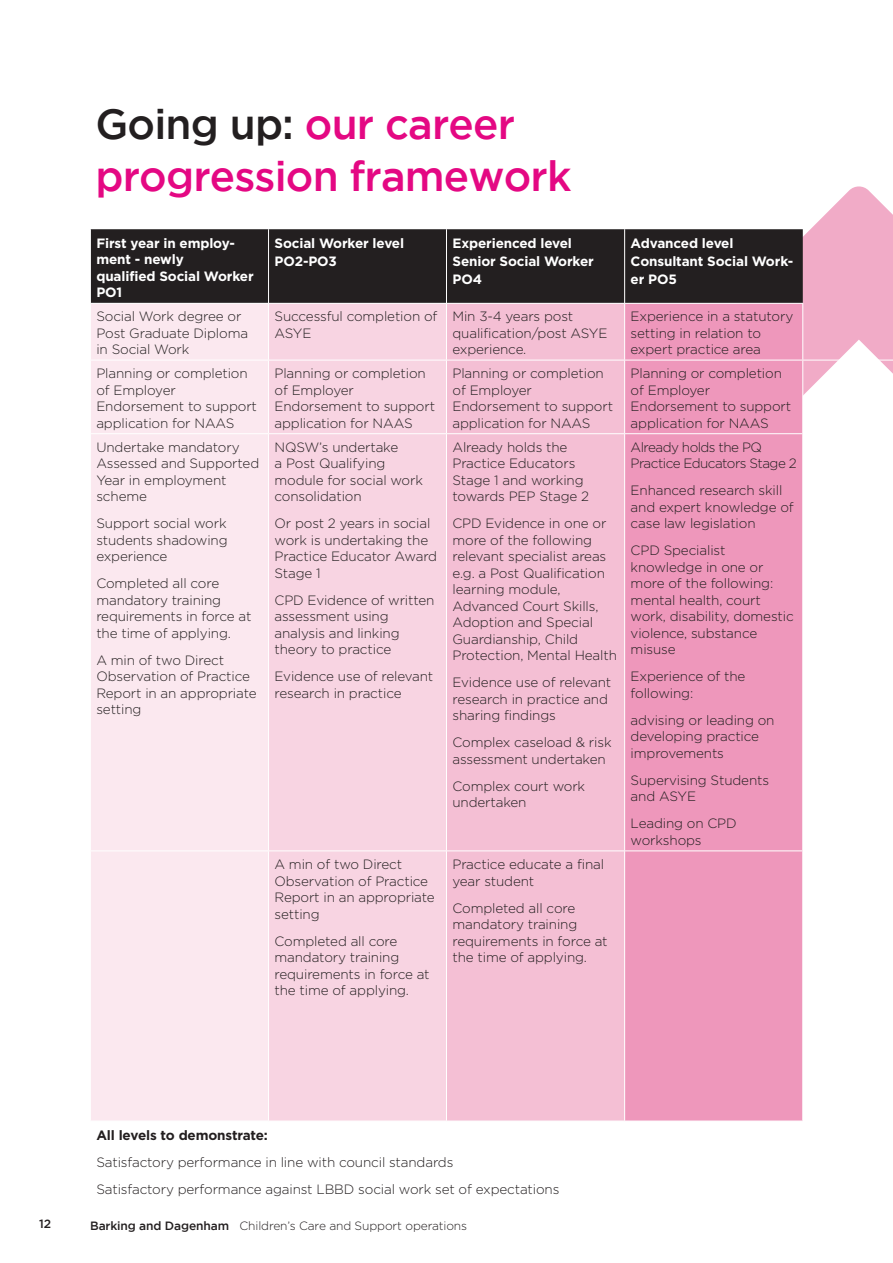
<style>
.page{position:relative;width:893px;height:1263px;background:#fff}
.page>*{position:absolute;margin:0;border:0;box-sizing:border-box;transform-origin:0 0}
.t1{font:500 42px/52.5px "Gotham";letter-spacing:-.02em;color:#e40883}
.t2{font:300 13.5px/16.5px "Gotham";letter-spacing:-.01em;color:#231f20}
.t3{font:700 13.5px/18px "Gotham";letter-spacing:-.01em;color:#fff}
.t4{font:300 13.5px/16.5px "Gotham";letter-spacing:-.04em;color:#231f20}
.t5{font:700 13.5px "Gotham";letter-spacing:-.01em;color:#231f20}
.t6{font:300 12px "Gotham";letter-spacing:-.01em;color:#231f20}
.t7{font:500 12px "Gotham";color:#231f20}
.s1{color:#231f20}
.s2{font-weight:500}
</style>
<div class="page">
<svg style="left:803px;top:186px;width:90px;height:209px;fill:#f1abc7"></svg>
<div style="left:91px;top:229px;width:712px;height:74px;background:#231f20"></div>
<div style="left:91px;top:304px;width:177px;height:817px;background:#fbe8ef"></div>
<div style="left:269px;top:304px;width:177px;height:817px;background:#f8d4e2"></div>
<div style="left:447px;top:304px;width:177px;height:817px;background:#f4bfd4"></div>
<div style="left:625px;top:304px;width:177px;height:817px;background:#ee97bb"></div>
<hr style="left:268px;top:229px;width:1px;height:74px;background:#fff">
<hr style="left:446px;top:229px;width:1px;height:74px;background:#fff">
<hr style="left:624px;top:229px;width:1px;height:74px;background:#fff">
<hr style="left:90px;top:360px;width:179px;height:1px;background:#fff">
<hr style="left:90px;top:433px;width:179px;height:1px;background:#fff">
<hr style="left:90px;top:850px;width:179px;height:1px;background:#fff">
<hr style="left:269px;top:360px;width:177px;height:1px;background:#fff">
<hr style="left:446px;top:360px;width:179px;height:1px;background:#fff">
<hr style="left:625px;top:360px;width:178px;height:1px;background:#fff">
<hr style="left:269px;top:433px;width:177px;height:1px;background:#fff">
<hr style="left:446px;top:433px;width:179px;height:1px;background:#fff">
<hr style="left:625px;top:433px;width:178px;height:1px;background:#fff">
<hr style="left:269px;top:850px;width:177px;height:1px;background:#fff">
<hr style="left:446px;top:850px;width:179px;height:1px;background:#fff">
<hr style="left:625px;top:850px;width:178px;height:1px;background:#fff">
<hr style="left:803px;top:360px;width:90px;height:1px;background:#fff">
<h1 class="t1" style="left:96px;top:97px;width:477px"><span class="s1">Going up:</span> our career progression framework</h1>
<p class="t3" style="left:96px;top:234px;width:159px;line-height:16.5px">First year in employ&shy;ment - newly<br>qualified Social Worker<br>PO1</p>
<p class="t3" style="left:275px;top:234px;width:131px">Social Worker level<br>PO2-PO3</p>
<p class="t3" style="left:452px;top:234px;width:143px">Experienced level<br>Senior Social Worker<br>PO4</p>
<p class="t3" style="left:631px;top:234px;width:164px">Advanced level<br>Consultant Social Work&shy;er PO5</p>
<p class="t2" style="left:96px;top:308px;width:153px">Social Work degree or<br>Post Graduate Diploma in Social Work</p>
<p class="t2" style="left:275px;top:308px;width:164px">Successful completion of<br>ASYE</p>
<p class="t2" style="left:452px;top:308px;width:157px">Min 3-4 years post qualification/post ASYE experience.</p>
<p class="t2" style="left:631px;top:308px;width:164px">Experience in a statutory setting in relation to expert practice area</p>
<p class="t2" style="left:96px;top:365px;width:162px">Planning or completion of Employer<br>Endorsement to support application for NAAS</p>
<p class="t2" style="left:275px;top:365px;width:162px">Planning or completion of Employer<br>Endorsement to support application for NAAS</p>
<p class="t2" style="left:452px;top:365px;width:162px">Planning or completion of Employer<br>Endorsement to support application for NAAS</p>
<p class="t2" style="left:631px;top:365px;width:162px">Planning or completion of Employer<br>Endorsement to support application for NAAS</p>
<p class="t2" style="left:96px;top:439px;width:164px">Undertake mandatory<br>Assessed and Supported<br>Year in employment scheme</p>
<p class="t2" style="left:96px;top:515px;width:133px;text-align:justify">Support social work students shadowing experience</p>
<p class="t2" style="left:96px;top:575px;width:157px">Completed all core mandatory training requirements in force at the time of applying.</p>
<p class="t2" style="left:96px;top:652px;width:162px">A min of two Direct<br>Observation of Practice<br>Report in an appropriate setting</p>
<p class="t4" style="left:631px;top:439px;width:168px">Already holds the PQ<br>Practice Educators Stage 2</p>
<p class="t2" style="left:631px;top:482px;width:165px">Enhanced research skill and expert knowledge of case law legislation</p>
<p class="t2" style="left:631px;top:542px;width:165px">CPD Specialist knowledge in one or more of the following: mental health, court work, disability, domestic violence, substance misuse</p>
<p class="t2" style="left:631px;top:668px;width:116px">Experience of the following:</p>
<p class="t2" style="left:631px;top:711px;width:145px">advising or leading on developing practice improvements</p>
<p class="t2" style="left:631px;top:771px;width:140px">Supervising Students and ASYE</p>
<p class="t2" style="left:631px;top:815px;width:108px">Leading on CPD workshops</p>
<p class="t2" style="left:452px;top:439px;width:138px">Already holds the<br>Practice Educators<br>Stage 1 and working towards PEP Stage 2</p>
<p class="t2" style="left:452px;top:515px;width:166px">CPD Evidence in one or more of the following relevant specialist areas e.g. a Post Qualification learning module,<br>Advanced Court Skills,<br>Adoption and Special<br>Guardianship, Child<br>Protection, Mental Health</p>
<p class="t2" style="left:452px;top:674px;width:160px">Evidence use of relevant research in practice and sharing findings</p>
<p class="t2" style="left:452px;top:734px;width:161px">Complex caseload &amp; risk assessment undertaken</p>
<p class="t2" style="left:452px;top:778px;width:134px">Complex court work undertaken</p>
<p class="t2" style="left:275px;top:439px;width:150px">NQSW’s undertake<br>a Post Qualifying module for social work consolidation</p>
<p class="t2" style="left:275px;top:515px;width:164px">Or post 2 years in social work is undertaking the<br>Practice Educator Award<br>Stage 1</p>
<p class="t2" style="left:275px;top:592px;width:161px">CPD Evidence of written assessment using analysis and linking theory to practice</p>
<p class="t2" style="left:275px;top:668px;width:160px">Evidence use of relevant research in practice</p>
<p class="t2" style="left:275px;top:856px;width:162px">A min of two Direct<br>Observation of Practice<br>Report in an appropriate setting</p>
<p class="t2" style="left:275px;top:932px;width:157px">Completed all core mandatory training requirements in force at the time of applying.</p>
<p class="t2" style="left:452px;top:856px;width:153px">Practice educate a final year student</p>
<p class="t2" style="left:452px;top:899px;width:157px">Completed all core mandatory training requirements in force at the time of applying.</p>
<p class="t5" style="left:96px;top:1127px;width:173px">All levels to demonstrate:</p>
<p class="t2" style="left:96px;top:1148px;width:465px;line-height:27px">Satisfactory performance in line with council standards<br>Satisfactory performance against LBBD social work set of expectations</p>
<p class="t7" style="left:39px;top:1216px;width:13px">12</p>
<p class="t6" style="left:90px;top:1219px;width:378px"><span class="s2">Barking and Dagenham</span> Children’s Care and Support operations</p>
</div>
